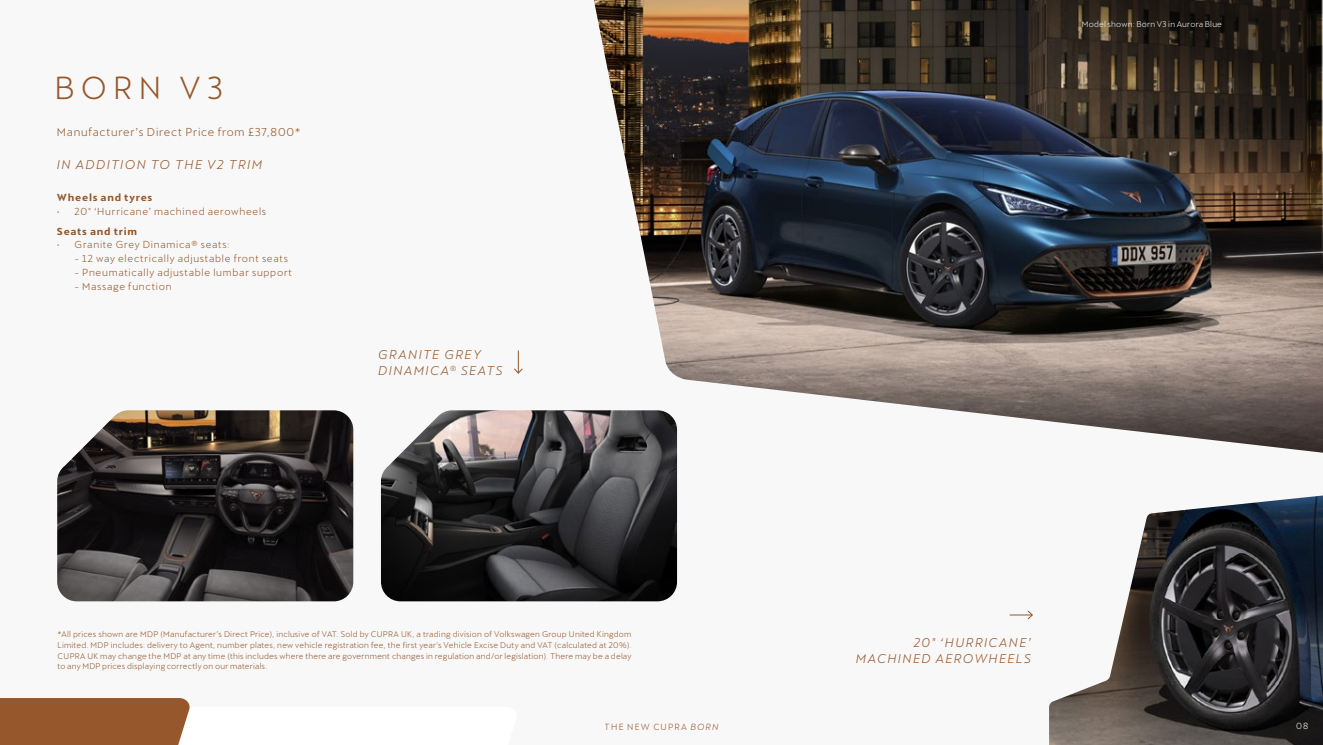
<style>
.page{position:relative;width:1323px;height:745px;background:#fff}
.page>*{position:absolute;margin:0;border:0;box-sizing:border-box;transform-origin:0 0}
.t1{font:31.25px "Cupra";letter-spacing:.205em;color:#95572b}
.t2{font:italic 12.5px/16.2px "Cupra";letter-spacing:.115em;color:#95572b}
.t3{font:11.25px "Cupra";letter-spacing:.065em;color:#95572b}
.t4{font:10px "Cupra";letter-spacing:.07em;color:#95572b}
.t5{font:700 10px "Cupra";letter-spacing:.07em;color:#95572b}
.t6{font:8.75px "Cupra";letter-spacing:.135em;color:#95572b}
.t7{font:8.75px "Cupra";color:#f8f8f8}
.t8{font:8.12px/10.6px "Cupra";letter-spacing:.025em;color:#95572b;text-align:justify}
.t9{font:8.12px "Cupra";letter-spacing:.03em;color:#f8f8f8}
.s1{font-style:italic}
</style>
<div class="page">
<div style="left:0;top:0;width:1322px;height:744px;background:#f8f8f8"></div>
<img style="left:594px;top:0;width:729px;height:452px">
<img style="left:1049px;top:495px;width:274px;height:249px">
<img style="left:719px;top:0;width:604px;height:333px">
<div style="left:0;top:706px;width:464px;height:38px;background:#fff"></div>
<div style="left:0;top:698px;width:190px;height:46px;background:#95572b"></div>
<svg style="left:514px;top:350px;width:9px;height:24px"></svg>
<svg style="left:1009px;top:610px;width:24px;height:9px"></svg>
<img style="left:57px;top:410px;width:296px;height:191px">
<img style="left:381px;top:410px;width:296px;height:191px">
<h1 class="t1" style="left:54px;top:60px;width:170px">BORN V3</h1>
<h3 class="t3" style="left:57px;top:122px;width:245px">Manufacturer’s Direct Price from £37,800*</h3>
<h2 class="t2" style="left:57px;top:155px;width:207px">IN ADDITION TO THE V2 TRIM</h2>
<p class="t5" style="left:57px;top:191px;width:97px">Wheels and tyres</p>
<p class="t4" style="left:57px;top:202px;width:211px">• 20" ‘Hurricane’ machined aerowheels</p>
<p class="t5" style="left:57px;top:225px;width:82px">Seats and trim</p>
<p class="t4" style="left:57px;top:235px;width:174px">• Granite Grey Dinamica® seats:</p>
<p class="t4" style="left:75px;top:249px;width:215px">- 12 way electrically adjustable front seats</p>
<p class="t4" style="left:75px;top:263px;width:219px">- Pneumatically adjustable lumbar support</p>
<p class="t4" style="left:75px;top:277px;width:99px">- Massage function</p>
<h2 class="t2" style="left:378px;top:344px;width:126px">GRANITE GREY<br>DINAMICA<sup>®</sup> SEATS</h2>
<p class="t8" style="left:58px;top:627px;width:575px">*All prices shown are MDP (Manufacturer’s Direct Price), inclusive of VAT. Sold by CUPRA UK, a trading division of Volkswagen Group United Kingdom Limited. MDP includes: delivery to Agent, number plates, new vehicle registration fee, the first year's Vehicle Excise Duty and VAT (calculated at 20%).<br>CUPRA UK may change the MDP at any time (this includes where there are government changes in regulation and/or legislation). There may be a delay to any MDP prices displaying correctly on our materials.</p>
<p class="t9" style="left:1082px;top:17px;width:142px">Model shown: Born V3 in Aurora Blue</p>
<h2 class="t2" style="left:856px;top:632px;width:176px;text-align:right">20" ‘HURRICANE’<br>MACHINED AEROWHEELS</h2>
<p class="t6" style="left:605px;top:718px;width:115px">THE NEW CUPRA <span class="s1">BORN</span></p>
<p class="t7" style="left:1296px;top:717px;width:13px">08</p>
</div>
